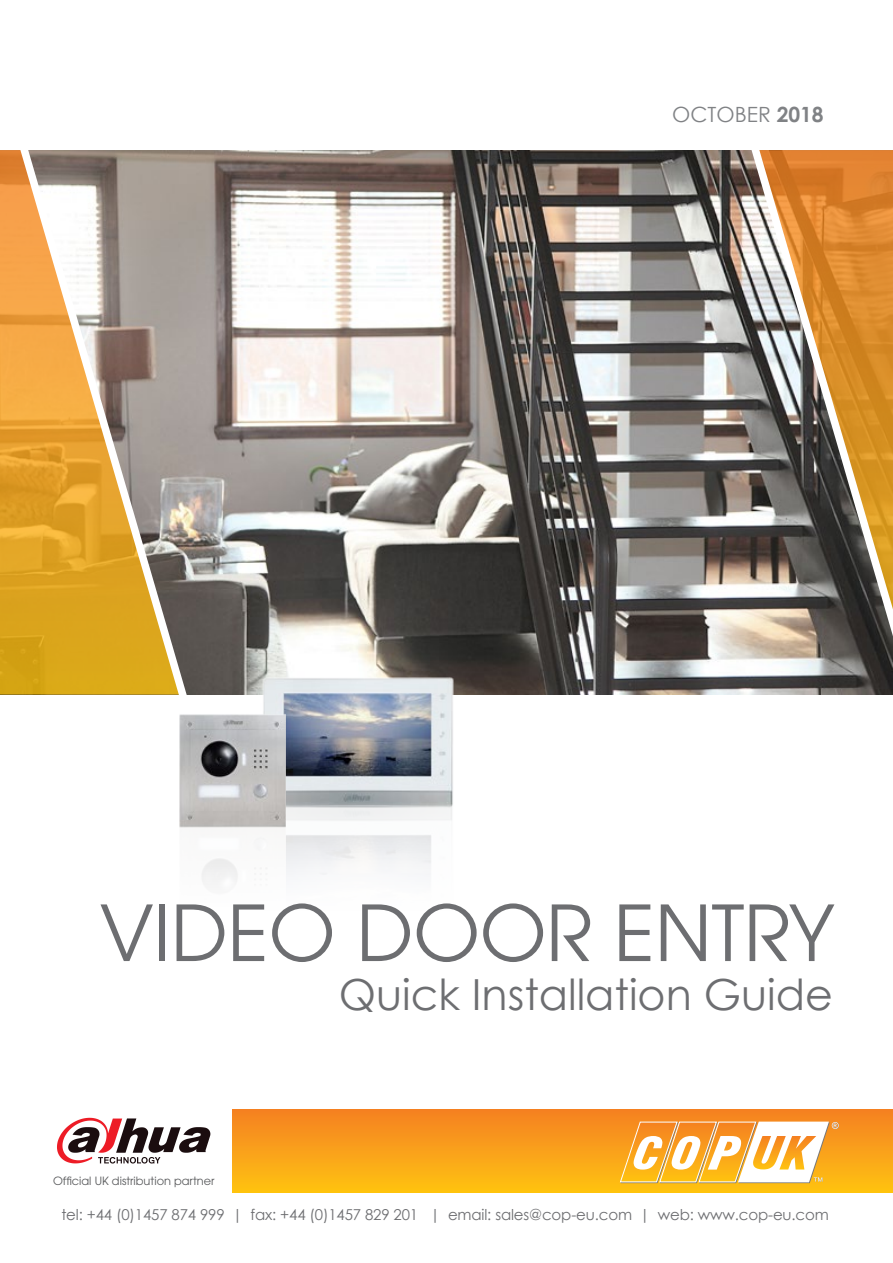
<style>
.page{position:relative;width:893px;height:1263px;background:#fff}
.page>*{position:absolute;margin:0;border:0;box-sizing:border-box;transform-origin:0 0}
.t1{font:76.5px "Avant Garde";color:#6d6e71}
.t2{font:42.9px "Century Gothic";color:#6d6e71}
.t3{font:21px "Century Gothic";color:#808285}
.t4{font:15px "Century Gothic";letter-spacing:-.01em;color:#6d6e71}
.t5{font:11.4px "Avant Garde";color:#58595b}
.s1{font-weight:700}
</style>
<div class="page">
<div style="left:231px;top:1110px;width:662px;height:82px;background:linear-gradient(to bottom,#f58122,#fec111)"></div>
<svg style="left:57px;top:1118px;width:153px;height:45px"></svg>
<svg style="left:619px;top:1121px;width:220px;height:63px"></svg>
<img style="left:205px;top:150px;width:538px;height:545px">
<svg style="left:0;top:150px;width:12px;height:545px;background:#e7a032"></svg>
<svg style="left:12px;top:150px;width:193px;height:545px;background:#c4a269"></svg>
<svg style="left:743px;top:150px;width:150px;height:545px;background:#a1825e"></svg>
<img style="left:259px;top:677px;width:197px;height:125px">
<img style="left:179px;top:714px;width:106px;height:113px">
<h3 class="t3" style="left:672px;top:100px;width:153px">OCTOBER <span class="s1">2018</span></h3>
<h1 class="t1" style="left:100px;top:888px;width:736px">VIDEO DOOR ENTRY</h1>
<p class="t5" style="left:53px;top:1174px;width:163px">Official UK distribution partner</p>
<h2 class="t2" style="left:339px;top:965px;width:495px">Quick Installation Guide</h2>
<p class="t4" style="left:61px;top:1204px;width:769px">tel: +44 (0)1457 874 999 | fax: +44 (0)1457 829 201 | email: sales@cop-eu.com | web: www.cop-eu.com</p>
</div>
